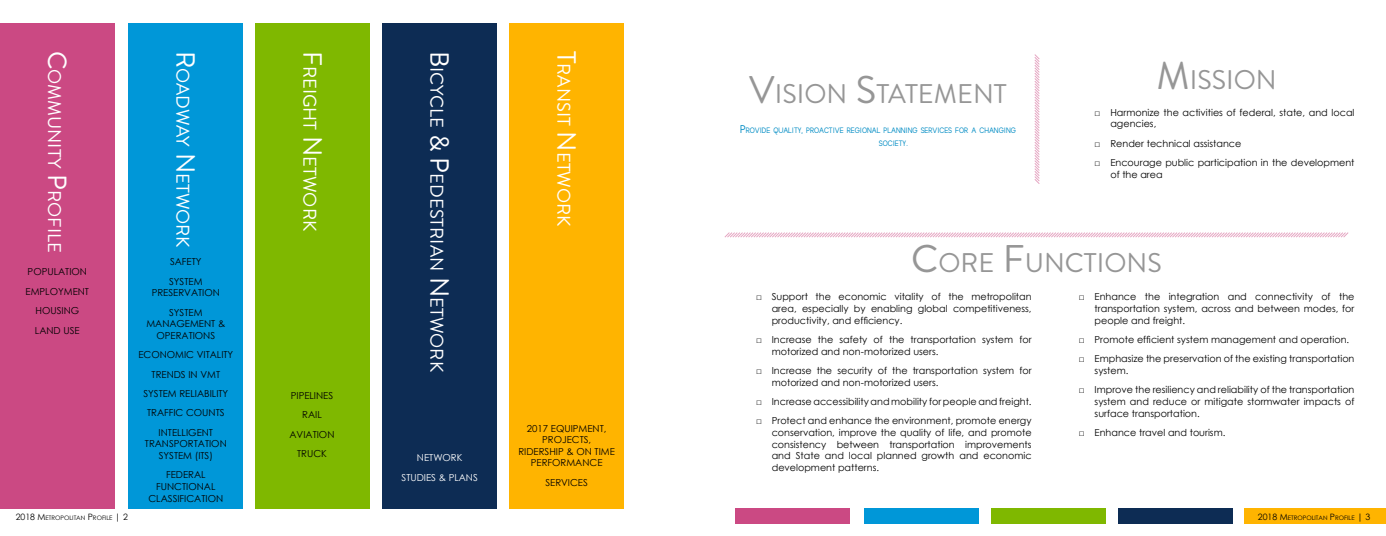
<style>
.page{position:relative;width:1386px;height:536px;background:#fff}
.page>*{position:absolute;margin:0;border:0;box-sizing:border-box;transform-origin:0 0}
.Page_Heading{font:26.95px "Brandon Grotesque";color:#969696}
.t1{font:18.38px "Brandon Grotesque";color:#fff}
.MainText_Right_Justi{font:9.62px/11.5px "Century Gothic";color:#000}
.MainText_Right_Justi-2{font:9.62px "Century Gothic";color:#fff}
.SubTitles{font:7.96px/13.7px "thebrooklynbold";color:#008cc4}
.t2{font:6.12px "Century Gothic";color:#000}
.s1{font-size:26.25px}
.s2{font-size:38.5px}
.s3{font-size:11.38px}
.s4{font-size:8.75px}
</style>
<div class="page">
<div style="left:735px;top:508px;width:115px;height:15px;background:#cb4983"></div>
<div style="left:864px;top:508px;width:115px;height:15px;background:#0097d8"></div>
<div style="left:991px;top:508px;width:114px;height:15px;background:#7fb800"></div>
<div style="left:1118px;top:508px;width:114px;height:15px;background:#0d2c54"></div>
<div style="left:1245px;top:508px;width:141px;height:15px;background:#ffb400"></div>
<div style="left:0;top:24px;width:115px;height:485px;background:#cb4983"></div>
<div style="left:129px;top:24px;width:114px;height:485px;background:#0097d8"></div>
<div style="left:255px;top:24px;width:115px;height:485px;background:#7fb800"></div>
<div style="left:382px;top:24px;width:115px;height:485px;background:#0d2c54"></div>
<div style="left:509px;top:24px;width:115px;height:485px;background:#ffb400"></div>
<svg style="left:724px;top:232px;width:625px;height:6px"></svg>
<svg style="left:1034px;top:54px;width:6px;height:130px"></svg>
<p class="t1" style="left:67px;top:51px;width:203px;rotate:90deg"><span class="s1">C</span>OMMUNITY <span class="s1">P</span>ROFILE</p>
<p class="MainText_Right_Justi" style="left:28px;top:266px;width:61px">POPULATION</p>
<p class="MainText_Right_Justi" style="left:26px;top:285px;width:65px">EMPLOYMENT</p>
<p class="MainText_Right_Justi" style="left:35px;top:304px;width:45px">HOUSING</p>
<p class="MainText_Right_Justi" style="left:35px;top:324px;width:46px">LAND USE</p>
<p class="t1" style="left:196px;top:51px;width:198px;rotate:90deg"><span class="s1">R</span> OADWAY <span class="s1">N</span> ETWORK</p>
<p class="t1" style="left:323px;top:51px;width:182px;rotate:90deg"><span class="s1">F</span>REIGHT <span class="s1">N</span> ETWORK</p>
<p class="t1" style="left:450px;top:51px;width:323px;rotate:90deg"><span class="s1">B</span>ICYCLE <span class="s1">&amp; P</span>EDESTRIAN <span class="s1">N</span> ETWORK</p>
<p class="t1" style="left:576px;top:51px;width:177px;rotate:90deg"><span class="s1">T</span>RANSIT <span class="s1">N</span> ETWORK</p>
<p class="MainText_Right_Justi" style="left:291px;top:389px;width:44px">PIPELINES</p>
<p class="MainText_Right_Justi" style="left:302px;top:408px;width:21px">RAIL</p>
<p class="MainText_Right_Justi" style="left:290px;top:428px;width:46px">AVIATION</p>
<p class="MainText_Right_Justi" style="left:297px;top:447px;width:31px">TRUCK</p>
<p class="MainText_Right_Justi-2" style="left:417px;top:451px;width:47px">NETWORK</p>
<p class="MainText_Right_Justi-2" style="left:402px;top:470px;width:78px">STUDIES &amp; PLANS</p>
<p class="MainText_Right_Justi" style="left:170px;top:255px;width:33px">SAFETY</p>
<p class="MainText_Right_Justi" style="left:152px;top:275px;width:70px;text-align:center">SYSTEM<br>PRESERVATION</p>
<p class="MainText_Right_Justi" style="left:146px;top:306px;width:80px;text-align:center">SYSTEM<br>MANAGEMENT &amp;<br>OPERATIONS</p>
<p class="MainText_Right_Justi" style="left:138px;top:348px;width:96px">ECONOMIC VITALITY</p>
<p class="MainText_Right_Justi" style="left:152px;top:368px;width:70px">TRENDS IN VMT</p>
<p class="MainText_Right_Justi" style="left:143px;top:387px;width:86px">SYSTEM RELIABILITY</p>
<p class="MainText_Right_Justi" style="left:147px;top:407px;width:79px">TRAFFIC COUNTS</p>
<p class="MainText_Right_Justi" style="left:145px;top:426px;width:83px;text-align:center">INTELLIGENT<br>TRANSPORTATION<br>SYSTEM (ITS)</p>
<p class="MainText_Right_Justi" style="left:148px;top:469px;width:76px;text-align:center">FEDERAL<br>FUNCTIONAL<br>CLASSIFICATION</p>
<p class="MainText_Right_Justi" style="left:518px;top:422px;width:98px;text-align:center">2017 EQUIPMENT,<br>PROJECTS,<br>RIDERSHIP &amp; ON TIME<br>PERFORMANCE</p>
<p class="MainText_Right_Justi" style="left:545px;top:476px;width:44px">SERVICES</p>
<p class="Page_Heading" style="left:749px;top:75px;width:259px"><span class="s2">V</span>ISION <span class="s2">S</span>TATEMENT</p>
<p class="SubTitles" style="left:879px;top:123px;width:138px;text-indent:-139px"><span class="s3">P</span>ROVIDE QUALITY<span class="s3">,</span> PROACTIVE REGIONAL PLANNING SERVICES FOR A CHANGING<br>SOCIETY<span class="s3">.</span></p>
<p class="Page_Heading" style="left:1157px;top:61px;width:122px"><span class="s2">M</span>ISSION</p>
<p class="MainText_Right_Justi" style="left:1110px;top:106px;width:246px;text-indent:-16px">□ Harmonize the activities of federal, state, and local agencies,</p>
<p class="MainText_Right_Justi" style="left:1095px;top:137px;width:148px">□ Render technical assistance</p>
<p class="MainText_Right_Justi" style="left:1110px;top:157px;width:246px;text-indent:-16px">□ Encourage public participation in the development of the area</p>
<p class="Page_Heading" style="left:911px;top:244px;width:252px"><span class="s2">C</span>ORE <span class="s2">F</span>UNCTIONS</p>
<p class="MainText_Right_Justi" style="left:772px;top:291px;width:261px;text-align:justify;text-indent:-16px">□ Support the economic vitality of the metropolitan area, especially by enabling global competitiveness, productivity, and efficiency.</p>
<p class="MainText_Right_Justi" style="left:772px;top:333px;width:261px;text-indent:-16px">□ Increase the safety of the transportation system for motorized and non-motorized users.</p>
<p class="MainText_Right_Justi" style="left:772px;top:364px;width:261px;text-indent:-16px">□ Increase the security of the transportation system for motorized and non-motorized users.</p>
<p class="MainText_Right_Justi" style="left:756px;top:395px;width:277px">□ Increase accessibility and mobility for people and freight.</p>
<p class="MainText_Right_Justi" style="left:772px;top:415px;width:261px;text-align:justify;text-indent:-16px">□ Protect and enhance the environment, promote energy conservation, improve the quality of life, and promote consistency between transportation improvements and State and local planned growth and economic development patterns.</p>
<p class="MainText_Right_Justi" style="left:1095px;top:291px;width:261px;text-align:justify;text-indent:-16px">□ Enhance the integration and connectivity of the transportation system, across and between modes, for people and freight.</p>
<p class="MainText_Right_Justi" style="left:1079px;top:333px;width:272px">□ Promote efficient system management and operation.</p>
<p class="MainText_Right_Justi" style="left:1095px;top:353px;width:261px;text-indent:-16px">□ Emphasize the preservation of the existing transportation system.</p>
<p class="MainText_Right_Justi" style="left:1095px;top:384px;width:261px;text-align:justify;text-indent:-16px">□ Improve the resiliency and reliability of the transportation system and reduce or mitigate stormwater impacts of surface transportation.</p>
<p class="MainText_Right_Justi" style="left:1079px;top:426px;width:148px">□ Enhance travel and tourism.</p>
<p class="t2" style="left:16px;top:513px;width:114px"><span class="s4">2018 M</span> ETROPOLITAN <span class="s4">P</span>ROFILE <span class="s4">| 2</span></p>
<p class="t2" style="left:1258px;top:513px;width:114px"><span class="s4">2018 M</span> ETROPOLITAN <span class="s4">P</span>ROFILE <span class="s4">| 3</span></p>
</div>
